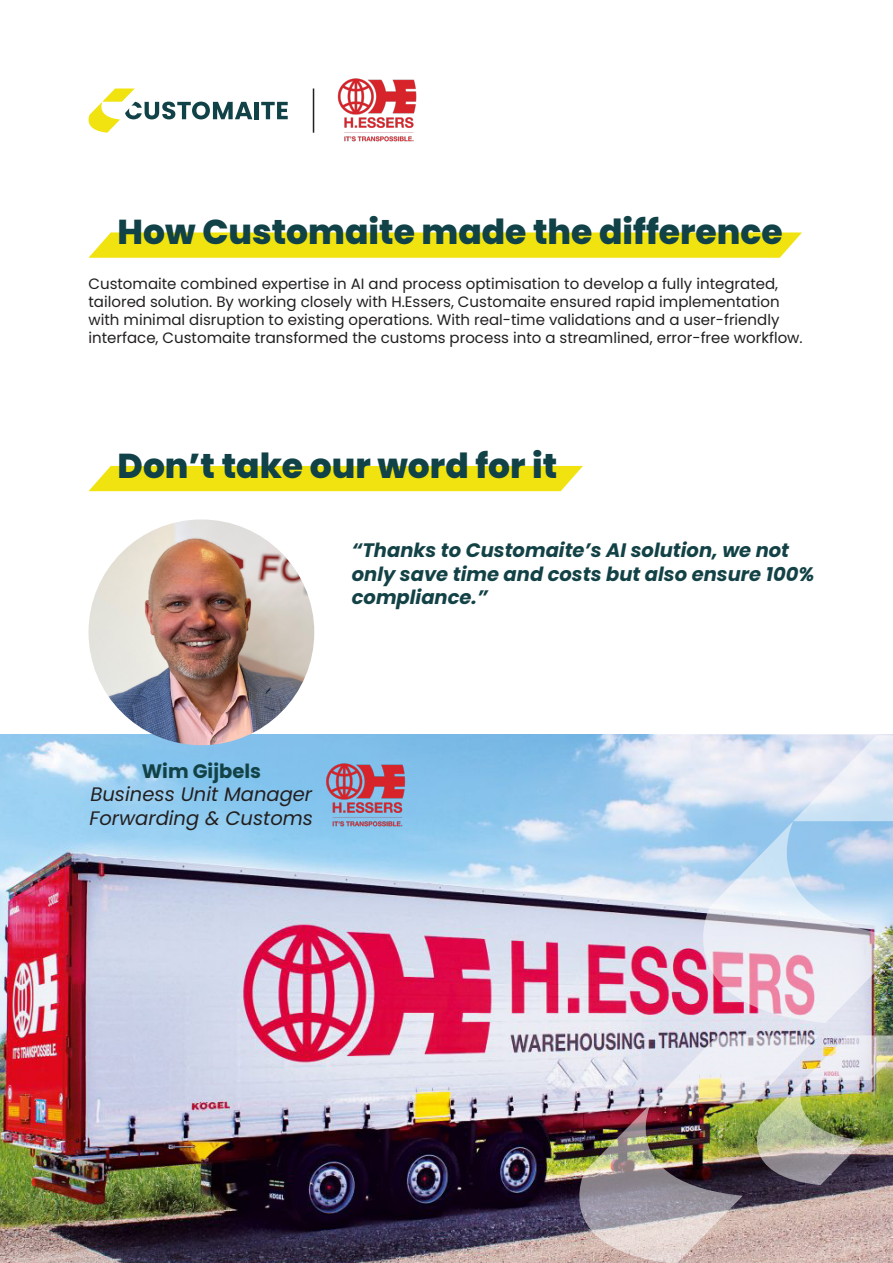
<style>
.page{position:relative;width:893px;height:1263px;background:#fff}
.page>*{position:absolute;margin:0;border:0;box-sizing:border-box;transform-origin:0 0}
.t1{font:800 34.5px "Poppins";color:#114247}
.t2{font:italic 700 19.5px/23.4px "Poppins";color:#134246}
.t3{font:italic 19.5px/23.4px "Poppins";color:#231f20}
.t4{font:700 19.5px "Poppins";color:#134246}
.t5{font:15px/18px "Poppins";color:#231f20}
</style>
<div class="page">
<img style="left:0;top:734px;width:893px;height:529px">
<svg style="left:649px;top:734px;width:244px;height:87px"></svg>
<img style="left:578px;top:1035px;width:315px;height:228px">
<svg style="left:662px;top:821px;width:231px;height:202px"></svg>
<hr style="left:255px;top:102px;width:4px;height:17px;background:#114247">
<svg style="left:261px;top:102px;width:27px;height:17px"></svg>
<svg style="left:88px;top:89px;width:164px;height:44px"></svg>
<img style="left:312px;top:78px;width:105px;height:64px">
<div style="left:88px;top:466px;width:495px;height:25px;background:#f0e30f"></div>
<svg style="left:88px;top:232px;width:714px;height:26px"></svg>
<img style="left:88px;top:519px;width:226px;height:226px;border-radius:113px">
<img style="left:278px;top:741px;width:176px;height:109px">
<p class="t1" style="left:118px;top:212px;width:667px">How Customaite made the difference</p>
<p class="t5" style="left:88px;top:274px;width:716px">Customaite combined expertise in AI and process optimisation to develop a fully integrated, tailored solution. By working closely with H.Essers, Customaite ensured rapid implementation with minimal disruption to existing operations. With real-time validations and a user-friendly interface, Customaite transformed the customs process into a streamlined, error-free workflow.</p>
<p class="t1" style="left:118px;top:445px;width:441px">Don’t take our word for it</p>
<p class="t2" style="left:352px;top:539px;width:464px">“Thanks to Customaite’s AI solution, we not only save time and costs but also ensure 100% compliance.”</p>
<p class="t4" style="left:142px;top:760px;width:121px">Wim Gijbels</p>
<p class="t3" style="left:90px;top:783px;width:225px">Business Unit Manager<br>Forwarding &amp; Customs</p>
</div>
